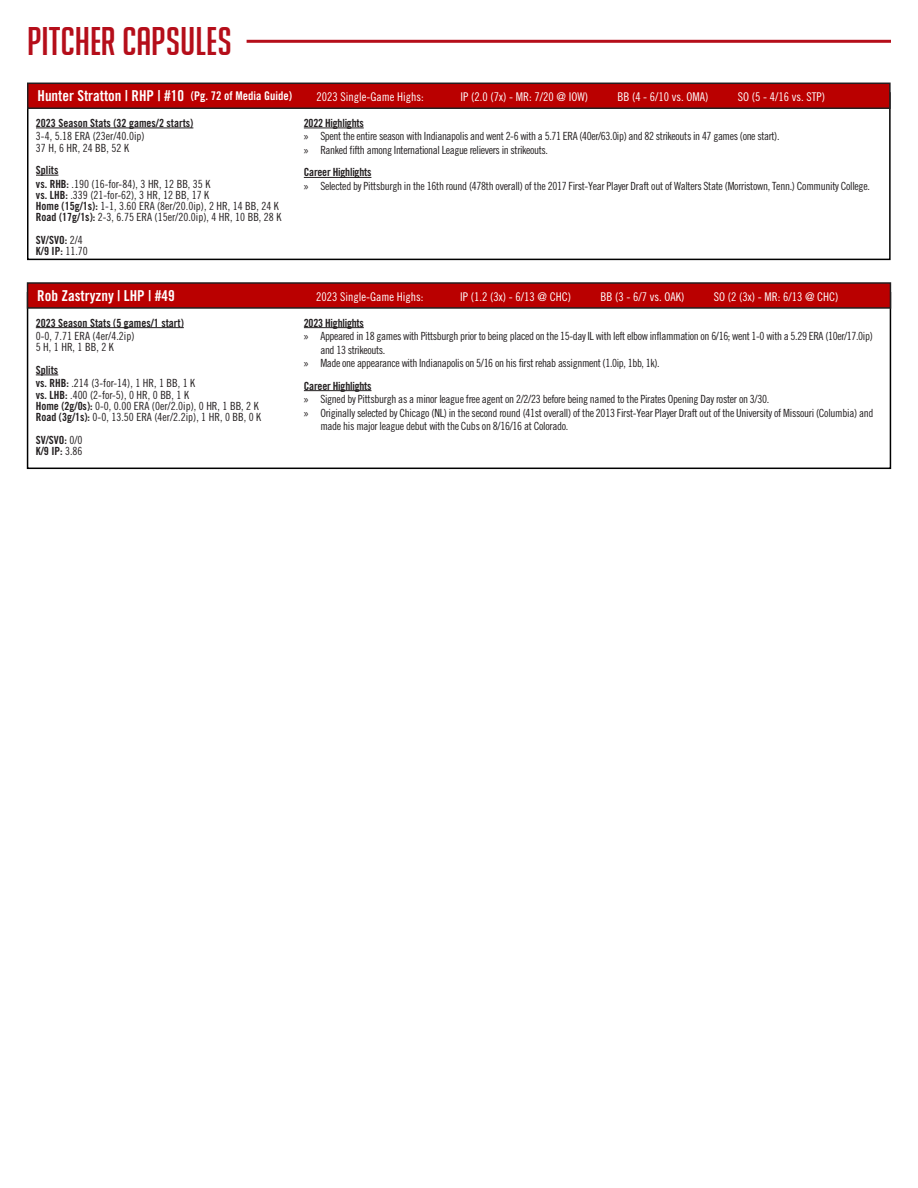
<style>
.page{position:relative;width:918px;height:1188px;background:#fff}
.page>*{position:absolute;margin:0;border:0;box-sizing:border-box;transform-origin:0 0}
.t1{font:39px "Big Noodle Titling";color:#b50e1a}
.t2{font:15px "Trade Gothic LT Std Bd Cn 20";color:#fff}
.t3{font:12px "Trade Gothic LT Std Cn 18";color:#fff}
.t4{font:11.25px/13.5px "Trade Gothic LT Std Cn 18";letter-spacing:-.025em;color:#231f20}
.t5{font:11.25px "Trade Gothic LT Std Cn 18";color:#231f20}
.t6{font:11.25px "Trade Gothic LT Std Bd Cn 20";color:#231f20}
.t7{font:11.25px "Trade Gothic LT Std Bd Cn 20";letter-spacing:-.02em;color:#231f20}
.s1{font-size:12px}
.s2{font-family:"Trade Gothic LT Std Bd Cn 20"}
.s3{font-family:"Trade Gothic LT Std Cn 18"}
.s4{font-family:"Myriad Pro"}
</style>
<div class="page">
<hr style="left:247px;top:40px;width:644px;height:3px;background:#b50e1a">
<div style="left:27px;top:92px;width:864px;height:168px;border:2px solid #000"></div>
<hr style="left:36px;top:128px;width:157px;height:1px;background:#231f20">
<svg style="left:36px;top:175px;width:22px;height:1px"></svg>
<hr style="left:304px;top:128px;width:60px;height:1px;background:#231f20">
<hr style="left:304px;top:177px;width:67px;height:1px;background:#231f20">
<div style="left:28px;top:83px;width:862px;height:25px;background:#ba0000"></div>
<div style="left:27px;top:83px;width:864px;height:26px;border:2px solid #231f20"></div>
<div style="left:27px;top:292px;width:864px;height:177px;border:2px solid #000"></div>
<hr style="left:36px;top:327px;width:148px;height:1px;background:#231f20">
<svg style="left:36px;top:375px;width:22px;height:1px"></svg>
<hr style="left:304px;top:327px;width:60px;height:1px;background:#231f20">
<hr style="left:304px;top:390px;width:67px;height:1px;background:#231f20">
<div style="left:28px;top:283px;width:862px;height:25px;background:#ba0000"></div>
<div style="left:27px;top:282px;width:864px;height:27px;border:2px solid #231f20"></div>
<p class="t1" style="left:27px;top:20px;width:206px">PITCHER CAPSULES</p>
<p class="t2" style="left:38px;top:87px;width:256px">Hunter Stratton | RHP | #10 <span class="s1">(Pg. 72 of Media Guide)</span></p>
<p class="t3" style="left:316px;top:90px;width:109px">2023 Single-Game Highs:</p>
<p class="t3" style="left:460px;top:90px;width:129px">IP (2.0 (7x) - MR: 7/20 @ IOW)</p>
<p class="t3" style="left:617px;top:90px;width:93px">BB (4 - 6/10 vs. OMA)</p>
<p class="t3" style="left:738px;top:90px;width:89px">SO (5 - 4/16 vs. STP)</p>
<p class="t6" style="left:36px;top:116px;width:159px">2023 Season Stats (32 games/2 starts)</p>
<p class="t5" style="left:36px;top:130px;width:110px">3-4, 5.18 ERA (23er/40.0ip)</p>
<p class="t4" style="left:36px;top:141px;width:95px">37 H, 6 HR, 24 BB, 52 K</p>
<p class="t6" style="left:36px;top:163px;width:24px">Splits</p>
<p class="t5" style="left:36px;top:177px;width:176px"><span class="s2">vs. RHB:</span> .190 (16-for-84), 3 HR, 12 BB, 35 K</p>
<p class="t5" style="left:36px;top:188px;width:175px"><span class="s2">vs. LHB:</span> .339 (21-for-62), 3 HR, 12 BB, 17 K</p>
<p class="t5" style="left:36px;top:199px;width:244px"><span class="s2">Home (15g/1s):</span> 1-1, 3.60 ERA (8er/20.0ip), 2 HR, 14 BB, 24 K</p>
<p class="t5" style="left:36px;top:211px;width:247px"><span class="s2">Road (17g/1s):</span> 2-3, 6.75 ERA (15er/20.0ip), 4 HR, 10 BB, 28 K</p>
<p class="t6" style="left:36px;top:233px;width:48px">SV/SVO: <span class="s3">2/4</span></p>
<p class="t6" style="left:36px;top:244px;width:53px">K/9 IP: <span class="s3">11.70</span></p>
<p class="t7" style="left:304px;top:116px;width:61px">2022 Highlights</p>
<p class="t4" style="left:304px;top:129px;width:477px"><span class="s4">»</span> Spent the entire season with Indianapolis and went 2-6 with a 5.71 ERA (40er/63.0ip) and 82 strikeouts in 47 games (one start).</p>
<p class="t4" style="left:304px;top:143px;width:246px"><span class="s4">»</span> Ranked fifth among International League relievers in strikeouts.</p>
<p class="t7" style="left:304px;top:165px;width:69px">Career Highlights</p>
<p class="t4" style="left:304px;top:179px;width:568px"><span class="s4">»</span> Selected by Pittsburgh in the 16th round (478th overall) of the 2017 First-Year Player Draft out of Walters State (Morristown, Tenn.) Community College.</p>
<p class="t2" style="left:37px;top:286px;width:139px">Rob Zastryzny | LHP | #49</p>
<p class="t3" style="left:316px;top:289px;width:109px">2023 Single-Game Highs:</p>
<p class="t3" style="left:460px;top:289px;width:112px">IP (1.2 (3x) - 6/13 @ CHC)</p>
<p class="t3" style="left:600px;top:289px;width:85px">BB (3 - 6/7 vs. OAK)</p>
<p class="t3" style="left:714px;top:289px;width:126px">SO (2 (3x) - MR: 6/13 @ CHC)</p>
<p class="t6" style="left:36px;top:316px;width:150px">2023 Season Stats (5 games/1 start)</p>
<p class="t5" style="left:36px;top:329px;width:100px">0-0, 7.71 ERA (4er/4.2ip)</p>
<p class="t4" style="left:36px;top:340px;width:80px">5 H, 1 HR, 1 BB, 2 K</p>
<p class="t6" style="left:36px;top:363px;width:24px">Splits</p>
<p class="t5" style="left:36px;top:377px;width:161px"><span class="s2">vs. RHB:</span> .214 (3-for-14), 1 HR, 1 BB, 1 K</p>
<p class="t5" style="left:36px;top:388px;width:155px"><span class="s2">vs. LHB:</span> .400 (2-for-5), 0 HR, 0 BB, 1 K</p>
<p class="t5" style="left:36px;top:399px;width:224px"><span class="s2">Home (2g/0s):</span> 0-0, 0.00 ERA (0er/2.0ip), 0 HR, 1 BB, 2 K</p>
<p class="t5" style="left:36px;top:410px;width:227px"><span class="s2">Road (3g/1s):</span> 0-0, 13.50 ERA (4er/2.2ip), 1 HR, 0 BB, 0 K</p>
<p class="t6" style="left:36px;top:433px;width:48px">SV/SVO: <span class="s3">0/0</span></p>
<p class="t6" style="left:36px;top:444px;width:48px">K/9 IP: <span class="s3">3.86</span></p>
<p class="t7" style="left:304px;top:316px;width:61px">2023 Highlights</p>
<p class="t4" style="left:320px;top:329px;width:554px;text-indent:-16px"><span class="s4">»</span> Appeared in 18 games with Pittsburgh prior to being placed on the 15-day IL with left elbow inflammation on 6/16; went 1-0 with a 5.29 ERA (10er/17.0ip) and 13 strikeouts.</p>
<p class="t4" style="left:304px;top:356px;width:357px"><span class="s4">»</span> Made one appearance with Indianapolis on 5/16 on his first rehab assignment (1.0ip, 1bb, 1k).</p>
<p class="t7" style="left:304px;top:379px;width:69px">Career Highlights</p>
<p class="t4" style="left:304px;top:392px;width:467px"><span class="s4">»</span> Signed by Pittsburgh as a minor league free agent on 2/2/23 before being named to the Pirates Opening Day roster on 3/30.</p>
<p class="t4" style="left:320px;top:406px;width:555px;text-indent:-16px"><span class="s4">»</span> Originally selected by Chicago (NL) in the second round (41st overall) of the 2013 First-Year Player Draft out of the University of Missouri (Columbia) and made his major league debut with the Cubs on 8/16/16 at Colorado.</p>
</div>
